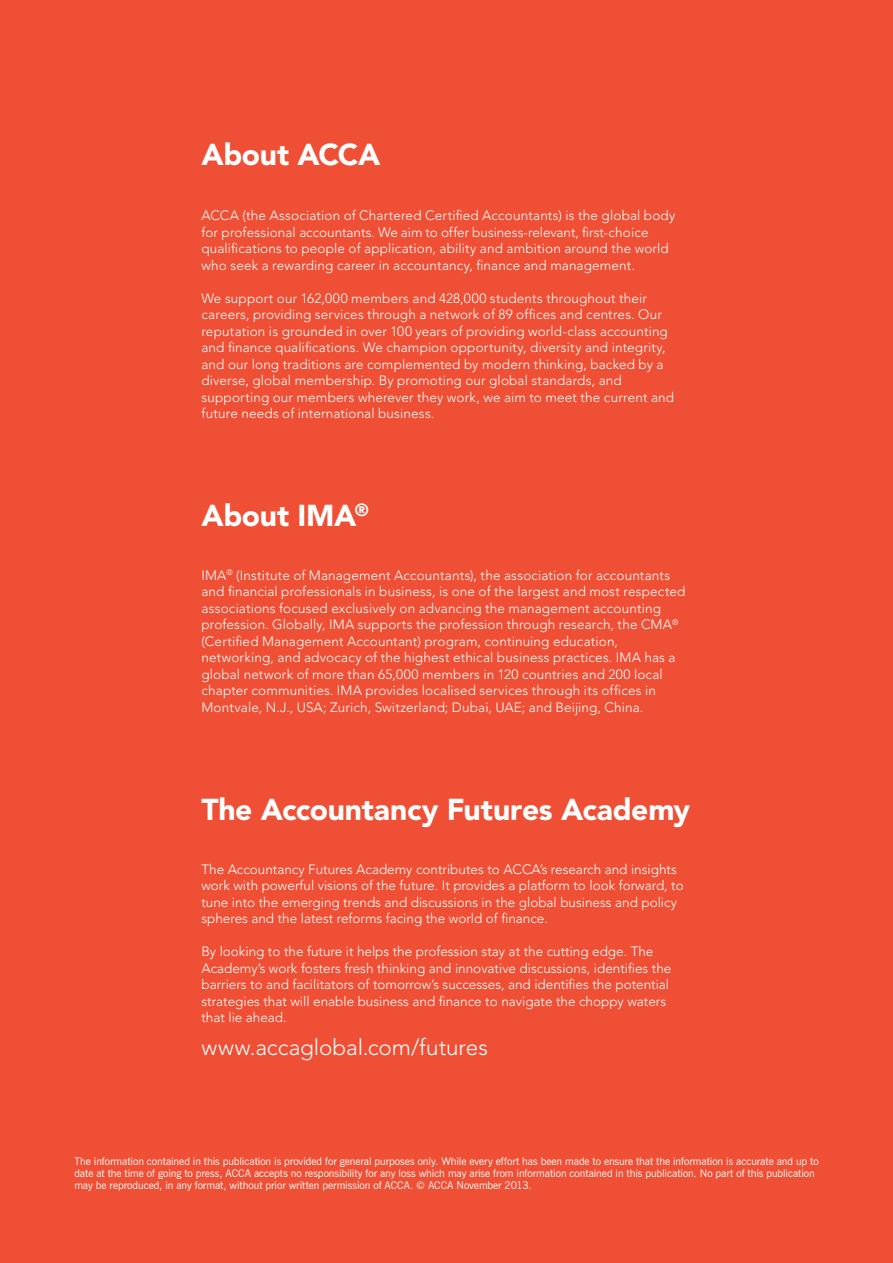
<style>
.page{position:relative;width:893px;height:1263px;background:#ef4f34}
.page>*{position:absolute;margin:0;border:0;box-sizing:border-box;transform-origin:0 0}
.t1{font:900 30px "Avenir LT Std";letter-spacing:-.01em;color:#fff}
.body_text{font:300 22.5px "Avenir LT Std";letter-spacing:-.005em;color:#fff}
.body_text-2{font:300 13.5px/16.5px "Avenir LT Std";letter-spacing:.01em;color:#fff}
.t2{font:10.5px/12px "News Gothic BT";letter-spacing:-.005em;color:#fff}
</style>
<div class="page">
<p class="t1" style="left:201px;top:137px;width:181px">About ACCA</p>
<p class="body_text-2" style="left:201px;top:207px;width:475px">ACCA (the Association of Chartered Certified Accountants) is the global body for professional accountants. We aim to offer business-relevant, first-choice qualifications to people of application, ability and ambition around the world who seek a rewarding career in accountancy, finance and management.</p>
<p class="body_text-2" style="left:201px;top:290px;width:474px">We support our 162,000 members and 428,000 students throughout their careers, providing services through a network of 89 offices and centres. Our reputation is grounded in over 100 years of providing world-class accounting and finance qualifications. We champion opportunity, diversity and integrity, and our long traditions are complemented by modern thinking, backed by a diverse, global membership. By promoting our global standards, and supporting our members wherever they work, we aim to meet the current and future needs of international business.</p>
<p class="t1" style="left:201px;top:497px;width:169px">About IMA<sup>®</sup></p>
<p class="body_text-2" style="left:201px;top:567px;width:486px">IMA<sup>®</sup> (Institute of Management Accountants), the association for accountants and financial professionals in business, is one of the largest and most respected associations focused exclusively on advancing the management accounting profession. Globally, IMA supports the profession through research, the CMA<sup>® </sup>(Certified Management Accountant) program, continuing education, networking, and advocacy of the highest ethical business practices. IMA has a global network of more than 65,000 members in 120 countries and 200 local chapter communities. IMA provides localised services through its offices in Montvale, N.J., USA; Zurich, Switzerland; Dubai, UAE; and Beijing, China.</p>
<p class="t1" style="left:201px;top:791px;width:490px">The Accountancy Futures Academy</p>
<p class="body_text-2" style="left:201px;top:861px;width:484px">The Accountancy Futures Academy contributes to ACCA’s research and insights work with powerful visions of the future. It provides a platform to look forward, to tune into the emerging trends and discussions in the global business and policy spheres and the latest reforms facing the world of finance.</p>
<p class="body_text-2" style="left:201px;top:943px;width:471px">By looking to the future it helps the profession stay at the cutting edge. The Academy’s work fosters fresh thinking and innovative discussions, identifies the barriers to and facilitators of tomorrow’s successes, and identifies the potential strategies that will enable business and finance to navigate the choppy waters that lie ahead.</p>
<p class="body_text" style="left:201px;top:1034px;width:288px">www.accaglobal.com/futures</p>
<p class="t2" style="left:74px;top:1155px;width:746px">The information contained in this publication is provided for general purposes only. While every effort has been made to ensure that the information is accurate and up to date at the time of going to press, ACCA accepts no responsibility for any loss which may arise from information contained in this publication. No part of this publication may be reproduced, in any format, without prior written permission of ACCA. © ACCA November 2013.</p>
</div>
